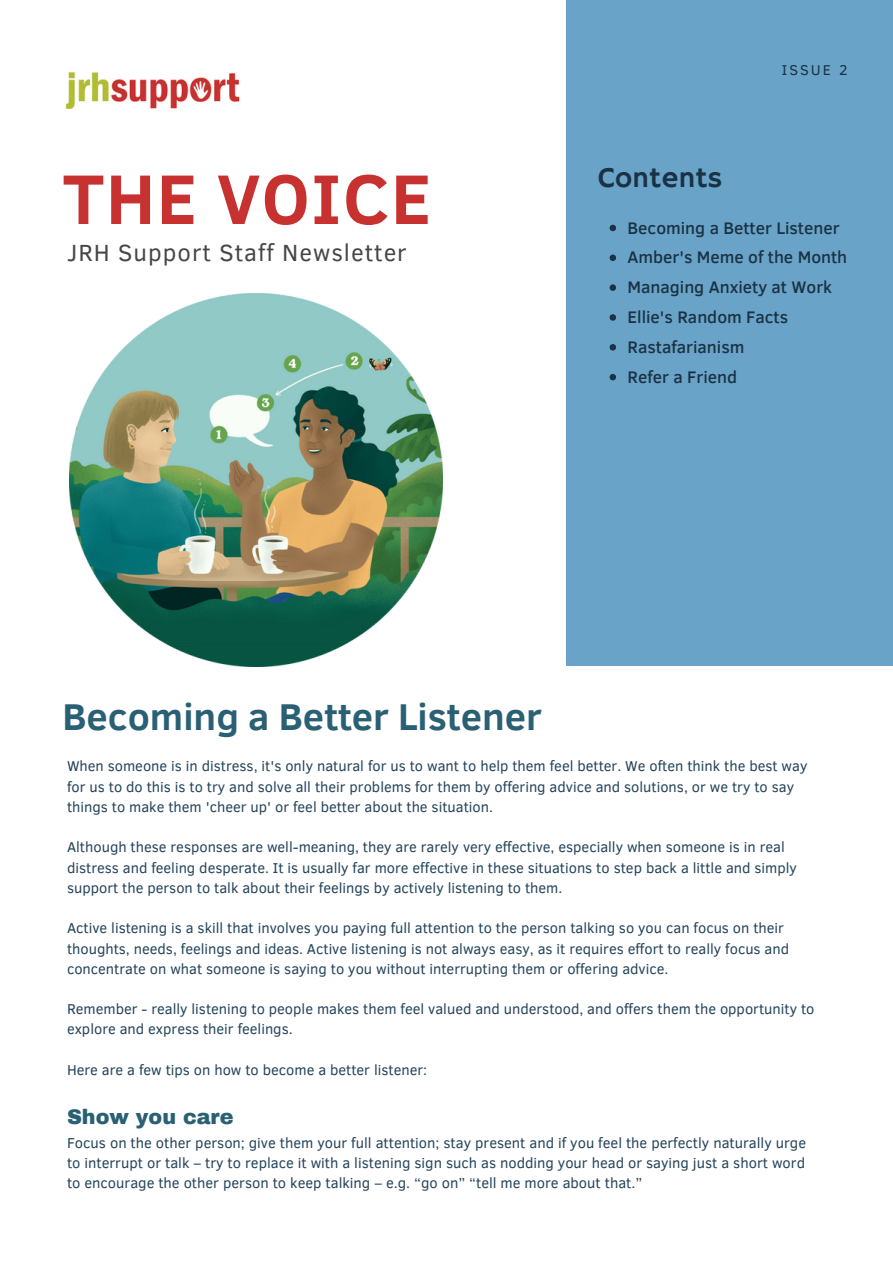
<style>
.page{position:relative;width:893px;height:1264px;background:#fff}
.page>*{position:absolute;margin:0;border:0;box-sizing:border-box;transform-origin:0 0}
.t1{font:700 71.55px "Clear Sans";letter-spacing:.02em;color:#c73230}
.t2{font:700 38.25px "Clear Sans";color:#2a6073}
.t3{font:29.1px "Hammersmith One";color:#1a3243}
.t4{font:24px "Clear Sans";letter-spacing:.04em;color:#474545}
.t5{font:900 20.7px "Archivo";color:#2a6073}
.t6{font:500 17.1px "Clear Sans";color:#1a3243}
.t7{font:14.7px/20.2px "Clear Sans";color:#224359;text-align:justify}
.t8{font:14.55px/20.2px "Clear Sans";color:#224359}
.t9{font:14.55px "Clear Sans";letter-spacing:.14em;color:#1a3243}
</style>
<div class="page">
<div style="left:566px;top:0;width:326px;height:665px;background:#69a3c8"></div>
<img style="left:65px;top:71px;width:175px;height:38px">
<img style="left:70px;top:294px;width:372px;height:372px">
<svg style="left:609px;top:225px;width:7px;height:6px"></svg>
<svg style="left:609px;top:254px;width:7px;height:7px"></svg>
<svg style="left:609px;top:284px;width:7px;height:7px"></svg>
<svg style="left:609px;top:314px;width:7px;height:7px"></svg>
<svg style="left:609px;top:344px;width:7px;height:6px"></svg>
<svg style="left:609px;top:374px;width:7px;height:6px"></svg>
<p class="t1" style="left:62px;top:147px;width:370px">THE VOICE</p>
<p class="t4" style="left:67px;top:235px;width:341px">JRH Support Staff Newsletter</p>
<p class="t3" style="left:598px;top:161px;width:125px">Contents</p>
<p class="t9" style="left:781px;top:59px;width:67px">ISSUE 2</p>
<p class="t6" style="left:627px;top:215px;width:213px">Becoming a Better Listener</p>
<p class="t6" style="left:627px;top:245px;width:221px">Amber's Meme of the Month</p>
<p class="t6" style="left:627px;top:275px;width:206px">Managing Anxiety at Work</p>
<p class="t6" style="left:627px;top:305px;width:162px">Ellie's Random Facts</p>
<p class="t6" style="left:627px;top:334px;width:118px">Rastafarianism</p>
<p class="t6" style="left:627px;top:364px;width:111px">Refer a Friend</p>
<p class="t2" style="left:62px;top:689px;width:481px">Becoming a Better Listener</p>
<p class="t8" style="left:67px;top:755px;width:741px">When someone is in distress, it's only natural for us to want to help them feel better. We often think the best way for us to do this is to try and solve all their problems for them by offering advice and solutions, or we try to say things to make them 'cheer up' or feel better about the situation.</p>
<p class="t8" style="left:67px;top:836px;width:731px">Although these responses are well-meaning, they are rarely very effective, especially when someone is in real distress and feeling desperate. It is usually far more effective in these situations to step back a little and simply support the person to talk about their feelings by actively listening to them.</p>
<p class="t8" style="left:67px;top:917px;width:723px">Active listening is a skill that involves you paying full attention to the person talking so you can focus on their thoughts, needs, feelings and ideas. Active listening is not always easy, as it requires effort to really focus and concentrate on what someone is saying to you without interrupting them or offering advice.</p>
<p class="t8" style="left:67px;top:998px;width:748px">Remember - really listening to people makes them feel valued and understood, and offers them the opportunity to explore and express their feelings.</p>
<p class="t8" style="left:67px;top:1058px;width:361px">Here are a few tips on how to become a better listener:</p>
<p class="t5" style="left:67px;top:1106px;width:168px">Show you care</p>
<p class="t7" style="left:67px;top:1131px;width:740px">Focus on the other person; give them your full attention; stay present and if you feel the perfectly naturally urge to interrupt or talk – try to replace it with a listening sign such as nodding your head or saying just a short word to encourage the other person to keep talking – e.g. “go on” “tell me more about that.”</p>
</div>
